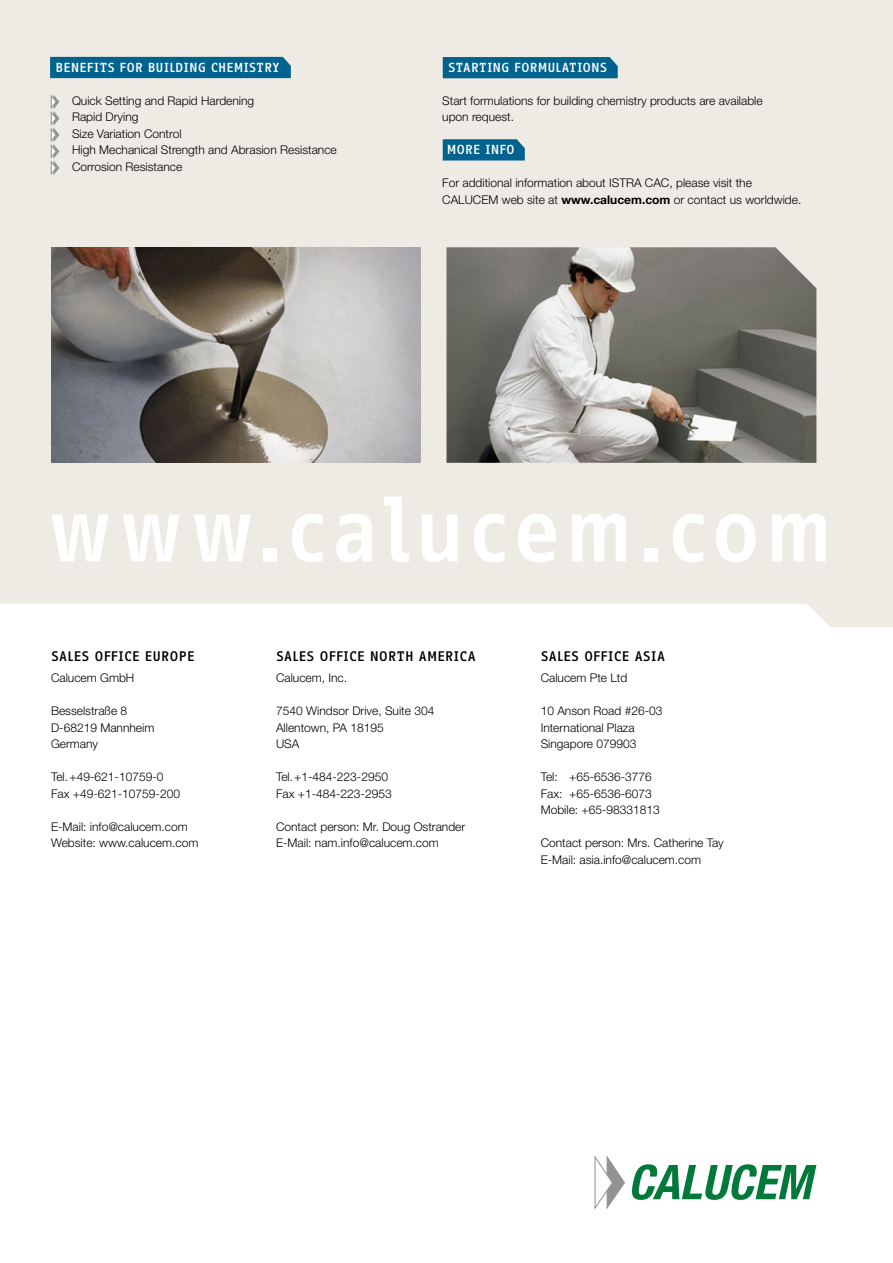
<style>
.page{position:relative;width:893px;height:1263px;background:#fff}
.page>*{position:absolute;margin:0;border:0;box-sizing:border-box;transform-origin:0 0}
.t1{font:700 90px "Info Office";color:#fff}
.t2{font:700 13.5px "Info Office";color:#000}
.t3{font:700 12.75px "Info Office";color:#fff}
.t4{font:300 12px/16.5px "Helvetica Neue LT Pro";color:#000}
.s1{font-weight:700}
</style>
<div class="page">
<div style="left:0;top:0;width:893px;height:627px;background:#eeebe4"></div>
<img style="left:446px;top:247px;width:370px;height:216px">
<img style="left:51px;top:247px;width:370px;height:216px">
<div style="left:50px;top:57px;width:241px;height:21px;background:#00638f"></div>
<div style="left:443px;top:57px;width:175px;height:21px;background:#00638f"></div>
<svg style="left:443px;top:139px;width:82px;height:22px;background:#0d6a93"></svg>
<svg style="left:51px;top:95px;width:8px;height:79px"></svg>
<svg style="left:594px;top:1155px;width:222px;height:54px"></svg>
<p class="t3" style="left:56px;top:60px;width:226px">BENEFITS FOR BUILDING CHEMISTRY</p>
<p class="t4" style="left:72px;top:92px;width:266px">Quick Setting and Rapid Hardening<br>Rapid Drying<br>Size Variation Control<br>High Mechanical Strength and Abrasion Resistance<br>Corrosion Resistance</p>
<p class="t3" style="left:448px;top:60px;width:161px">STARTING FORMULATIONS</p>
<p class="t4" style="left:442px;top:92px;width:322px">Start formulations for building chemistry products are available upon request.</p>
<p class="t3" style="left:447px;top:142px;width:70px">MORE INFO</p>
<p class="t4" style="left:442px;top:175px;width:361px">For additional information about ISTRA CAC, please visit the<br>CALUCEM web site at <span class="s1">www.calucem.com</span> or contact us worldwide.</p>
<h1 class="t1" style="left:45px;top:476px;width:792px">www.calucem.com</h1>
<p class="t2" style="left:51px;top:648px;width:145px">SALES OFFICE EUROPE</p>
<p class="t4" style="left:51px;top:670px;width:85px">Calucem GmbH</p>
<p class="t4" style="left:51px;top:703px;width:105px">Besselstraße 8<br>D-68219 Mannheim<br>Germany</p>
<p class="t4" style="left:51px;top:769px;width:131px">Tel. +49-621-10759-0<br>Fax +49-621-10759-200</p>
<p class="t4" style="left:51px;top:818px;width:149px">E-Mail: info@calucem.com<br>Website: www.calucem.com</p>
<p class="t2" style="left:276px;top:648px;width:201px">SALES OFFICE NORTH AMERICA</p>
<p class="t4" style="left:276px;top:670px;width:73px">Calucem, Inc.</p>
<p class="t4" style="left:276px;top:703px;width:160px">7540 Windsor Drive, Suite 304<br>Allentown, PA 18195<br>USA</p>
<p class="t4" style="left:276px;top:769px;width:117px">Tel. +1-484-223-2950<br>Fax +1-484-223-2953</p>
<p class="t4" style="left:276px;top:818px;width:191px">Contact person: Mr. Doug Ostrander<br>E-Mail: nam.info@calucem.com</p>
<p class="t2" style="left:541px;top:648px;width:126px">SALES OFFICE ASIA</p>
<p class="t4" style="left:541px;top:670px;width:88px">Calucem Pte Ltd</p>
<p class="t4" style="left:541px;top:703px;width:123px">10 Anson Road #26-03<br>International Plaza<br>Singapore 079903</p>
<p class="t4" style="left:541px;top:769px;width:121px">Tel: +65-6536-3776<br>Fax: +65-6536-6073<br>Mobile: +65-98331813</p>
<p class="t4" style="left:541px;top:835px;width:185px">Contact person: Mrs. Catherine Tay<br>E-Mail: asia.info@calucem.com</p>
</div>
